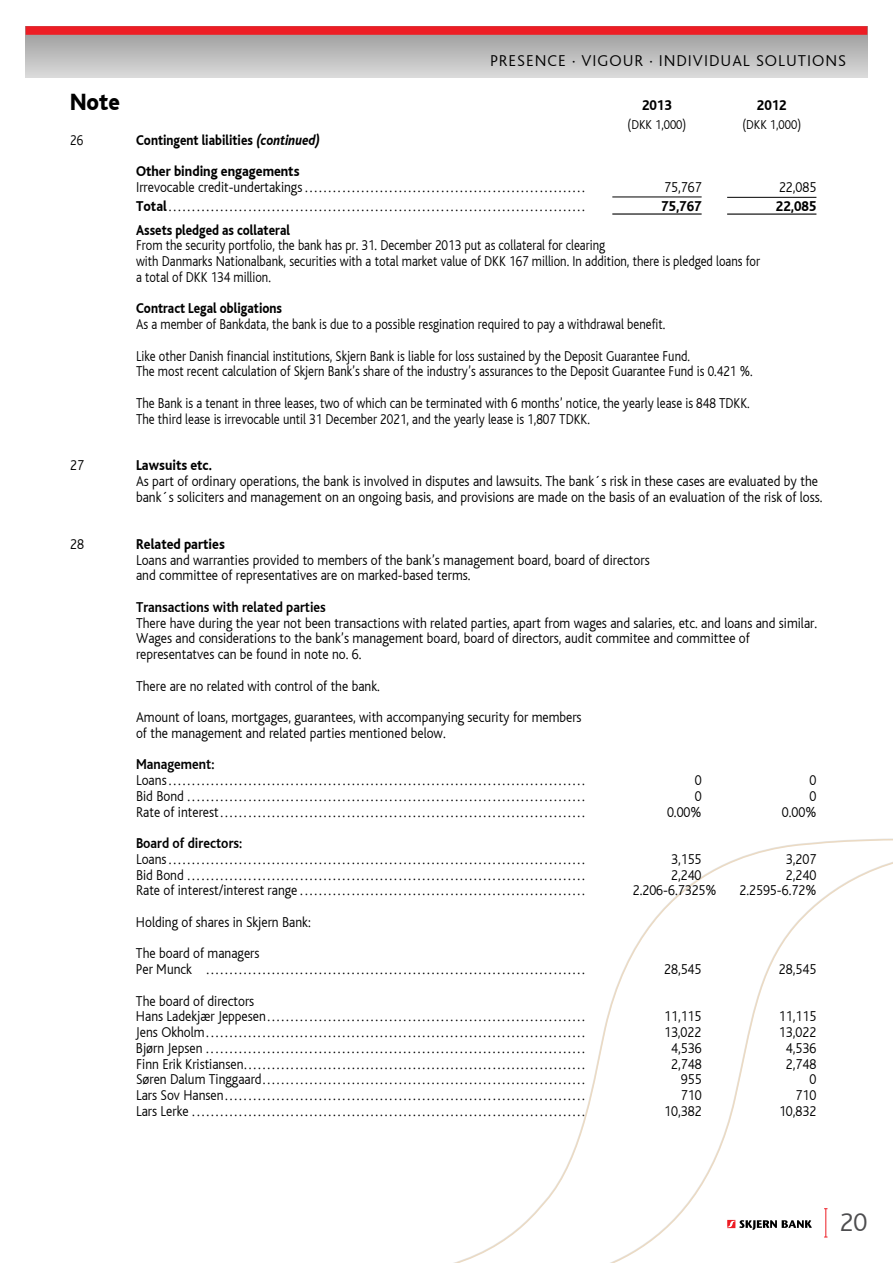
<style>
.page{position:relative;width:893px;height:1263px;background:#fff}
.page>*{position:absolute;margin:0;border:0;box-sizing:border-box;transform-origin:0 0}
.t1{font:300 27px "Bliss";color:#4d4d4f}
.t2{font:800 24.75px "Bliss";color:#000;scale:.9 1}
.t3{font:300 16.5px "Bliss";letter-spacing:.06em;color:#000}
.t4{font:300 15px/15.8px "Bliss";color:#000;scale:.9 1}
.t5{font:300 15px/15.8px "Bliss";color:#000;scale:.85 1}
.t6{font:800 15px/31.5px "Bliss";color:#000;scale:.85 1}
.t7{font:700 15px "Bliss";color:#000;scale:.9 1}
.t8{font:800 15px "Bliss";color:#000;scale:.9 1}
.t9{font:300 13.5px "Bliss";color:#000;scale:.9 1}
.s1{font-style:italic}
.s2{font-weight:800}
</style>
<div class="page">
<svg style="left:26px;top:35px;width:841px;height:43px;background:#bebebe"></svg>
<div style="left:26px;top:26px;width:841px;height:9px;background:#ed1d24"></div>
<svg style="left:454px;top:838px;width:439px;height:425px"></svg>
<hr style="left:612px;top:197px;width:90px;height:1px;background:#000">
<hr style="left:727px;top:197px;width:89px;height:1px;background:#000">
<hr style="left:612px;top:213px;width:90px;height:2px;background:#000">
<hr style="left:727px;top:214px;width:89px;height:1px;background:#000">
<p class="t3" style="left:490px;top:52px;width:358px">Presence · vigour · individual solutions</p>
<h2 class="t2" style="left:70px;top:90px;width:57px">Note</h2>
<p class="t8" style="left:642px;top:98px;width:35px">2013</p>
<p class="t8" style="left:757px;top:98px;width:35px">2012</p>
<p class="t9" style="left:628px;top:118px;width:67px">(DKK 1,000)</p>
<p class="t9" style="left:742px;top:118px;width:67px">(DKK 1,000)</p>
<p class="t5" style="left:70px;top:132px;width:17px">26</p>
<p class="t6" style="left:136px;top:125px;width:219px">Contingent liabilities <span class="s1">(continued)<br></span>Other binding engagements</p>
<p class="t4" style="left:70px;top:180px;width:39px">I</p>
<p class="t4" style="left:139px;top:180px;width:497px">rrevocable credit-undertakings............................................................</p>
<p class="t4" style="left:664px;top:180px;width:43px">75,767</p>
<p class="t4" style="left:779px;top:180px;width:43px">22,085</p>
<p class="t4" style="left:136px;top:198px;width:500px"><span class="s2">Total</span>.........................................................................................</p>
<p class="t8" style="left:661px;top:198px;width:46px">75,767</p>
<p class="t8" style="left:776px;top:198px;width:46px">22,085</p>
<p class="t6" style="left:136px;top:214px;width:183px">Assets pledged as collateral</p>
<p class="t5" style="left:136px;top:238px;width:736px">From the security portfolio, the bank has pr. 31. December 2013 put as collateral for clearing<br>with Danmarks N ationalbank, securities with a total market value of DKK 167 million. I n addition, there is pledged loans for a total of DKK 134 million.</p>
<p class="t6" style="left:136px;top:293px;width:173px">Contract Legal obligations</p>
<p class="t5" style="left:70px;top:317px;width:45px">A</p>
<p class="t5" style="left:143px;top:317px;width:615px">s a member of Bankdata, the bank is due to a possible resgination required to pay a withdrawal benefit.</p>
<p class="t5" style="left:70px;top:348px;width:43px">L</p>
<p class="t5" style="left:141px;top:348px;width:647px">ike other Danish financial institutions, Skjern Bank is liable for loss sustained by the Deposit Guarantee Fund.</p>
<p class="t5" style="left:70px;top:364px;width:44px">T</p>
<p class="t5" style="left:142px;top:364px;width:719px">he most recent calculation of Skjern Bank’s share of the industry’s assurances to the Deposit Guarantee Fund is 0.421 %.</p>
<p class="t5" style="left:70px;top:395px;width:44px">T</p>
<p class="t5" style="left:142px;top:395px;width:716px">he Bank is a tenant in three leases, two of which can be terminated with 6 months’ notice, the yearly lease is 848 TD KK.</p>
<p class="t5" style="left:70px;top:411px;width:44px">T</p>
<p class="t5" style="left:142px;top:411px;width:528px">he third lease is irrevocable until 31 December 2021, and the yearly lease is 1,807 TD KK.</p>
<p class="t4" style="left:70px;top:458px;width:17px">27</p>
<p class="t8" style="left:136px;top:457px;width:86px">Lawsuits etc.</p>
<p class="t4" style="left:70px;top:473px;width:42px">A</p>
<p class="t4" style="left:136px;top:473px;width:764px;text-align:center">s part of ordinary operations, the bank is involved in disputes and lawsuits. The bank´s risk in these cases are evaluated by the bank´s soliciters and management on an ongoing basis, and provisions are made on the basis of an evaluation of the risk of loss.</p>
<p class="t4" style="left:70px;top:536px;width:17px">28</p>
<p class="t8" style="left:136px;top:536px;width:100px">Related parties</p>
<p class="t4" style="left:70px;top:552px;width:41px">L</p>
<p class="t4" style="left:136px;top:552px;width:572px;text-indent:6px">oans and warranties provided to members of the bank’s management board, board of directors and committee of representatives are on marked-based terms.</p>
<p class="t7" style="left:136px;top:599px;width:212px">Transactions with related parties</p>
<p class="t4" style="left:70px;top:615px;width:42px">T</p>
<p class="t4" style="left:136px;top:615px;width:758px;text-indent:7px">here have during the year not been transactions with related parties, apart from wages and salaries, etc. and loans and similar.<br>Wages and considerations to the bank’s management board, board of directors, audit commitee and committee of representatves can be found in note no. 6.</p>
<p class="t4" style="left:70px;top:678px;width:42px">T</p>
<p class="t4" style="left:143px;top:678px;width:265px">here are no related with control of the bank.</p>
<p class="t4" style="left:70px;top:710px;width:42px">A</p>
<p class="t4" style="left:136px;top:710px;width:497px;text-indent:8px">mount of loans, mortgages, guarantees, with accompanying security for members of the management and related parties mentioned below.</p>
<p class="t7" style="left:136px;top:757px;width:89px">Management:</p>
<p class="t4" style="left:70px;top:773px;width:41px">L</p>
<p class="t4" style="left:142px;top:773px;width:494px">oans.........................................................................................</p>
<p class="t4" style="left:695px;top:773px;width:9px">0</p>
<p class="t4" style="left:809px;top:773px;width:9px">0</p>
<p class="t4" style="left:136px;top:788px;width:500px">Bid Bond .....................................................................................</p>
<p class="t4" style="left:695px;top:788px;width:9px">0</p>
<p class="t4" style="left:809px;top:788px;width:9px">0</p>
<p class="t4" style="left:70px;top:804px;width:42px">R</p>
<p class="t4" style="left:143px;top:804px;width:492px">ate of interest..............................................................................</p>
<p class="t4" style="left:667px;top:804px;width:40px">0.00%</p>
<p class="t4" style="left:782px;top:804px;width:40px">0.00%</p>
<p class="t7" style="left:136px;top:835px;width:120px">Board of directors:</p>
<p class="t4" style="left:70px;top:851px;width:41px">L</p>
<p class="t4" style="left:142px;top:851px;width:494px">oans.........................................................................................</p>
<p class="t4" style="left:671px;top:851px;width:35px">3,155</p>
<p class="t4" style="left:786px;top:851px;width:35px">3,207</p>
<p class="t4" style="left:136px;top:867px;width:500px">Bid Bond .....................................................................................</p>
<p class="t4" style="left:671px;top:867px;width:35px">2,240</p>
<p class="t4" style="left:786px;top:867px;width:35px">2,240</p>
<p class="t4" style="left:70px;top:883px;width:42px">R</p>
<p class="t4" style="left:143px;top:883px;width:492px">ate of interest/interest range.............................................................</p>
<p class="t4" style="left:633px;top:883px;width:95px">2.206-6.7325%</p>
<p class="t4" style="left:739px;top:883px;width:87px">2.2595-6.72%</p>
<p class="t4" style="left:136px;top:914px;width:196px">Holding of shares in Skjern Bank:</p>
<p class="t4" style="left:70px;top:946px;width:42px">T</p>
<p class="t4" style="left:136px;top:946px;width:500px;text-indent:7px">he board of managers<br>Per Munck .................................................................................</p>
<p class="t4" style="left:664px;top:962px;width:43px">28,545</p>
<p class="t4" style="left:779px;top:962px;width:43px">28,545</p>
<p class="t4" style="left:136px;top:993px;width:500px;text-indent:7px">he board of directors<br>Hans Ladekjær Jeppesen....................................................................</p>
<p class="t4" style="left:70px;top:993px;width:42px">T</p>
<p class="t4" style="left:664px;top:1009px;width:43px">11,115</p>
<p class="t4" style="left:779px;top:1009px;width:43px">11,115</p>
<p class="t4" style="left:136px;top:1025px;width:500px">Jens Okholm.................................................................................</p>
<p class="t4" style="left:664px;top:1025px;width:43px">13,022</p>
<p class="t4" style="left:779px;top:1025px;width:43px">13,022</p>
<p class="t4" style="left:136px;top:1040px;width:500px">Bjørn Jepsen .................................................................................</p>
<p class="t4" style="left:671px;top:1040px;width:35px">4,536</p>
<p class="t4" style="left:786px;top:1040px;width:35px">4,536</p>
<p class="t4" style="left:136px;top:1056px;width:500px">Finn Erik Kristiansen.........................................................................</p>
<p class="t4" style="left:671px;top:1056px;width:35px">2,748</p>
<p class="t4" style="left:786px;top:1056px;width:35px">2,748</p>
<p class="t4" style="left:70px;top:1072px;width:41px">S</p>
<p class="t4" style="left:143px;top:1072px;width:493px">øren Dalum Tinggaard.....................................................................</p>
<p class="t4" style="left:681px;top:1072px;width:25px">955</p>
<p class="t4" style="left:809px;top:1072px;width:9px">0</p>
<p class="t4" style="left:70px;top:1088px;width:41px">L</p>
<p class="t4" style="left:142px;top:1088px;width:494px">ars Sov Hansen.............................................................................</p>
<p class="t4" style="left:681px;top:1088px;width:25px">710</p>
<p class="t4" style="left:796px;top:1088px;width:25px">710</p>
<p class="t4" style="left:70px;top:1103px;width:41px">L</p>
<p class="t4" style="left:142px;top:1103px;width:494px">ars Lerke ....................................................................................</p>
<p class="t4" style="left:664px;top:1103px;width:43px">10,382</p>
<p class="t4" style="left:779px;top:1103px;width:43px">10,832</p>
<h1 class="t1" style="left:840px;top:1208px;width:29px">20</h1>
</div>
